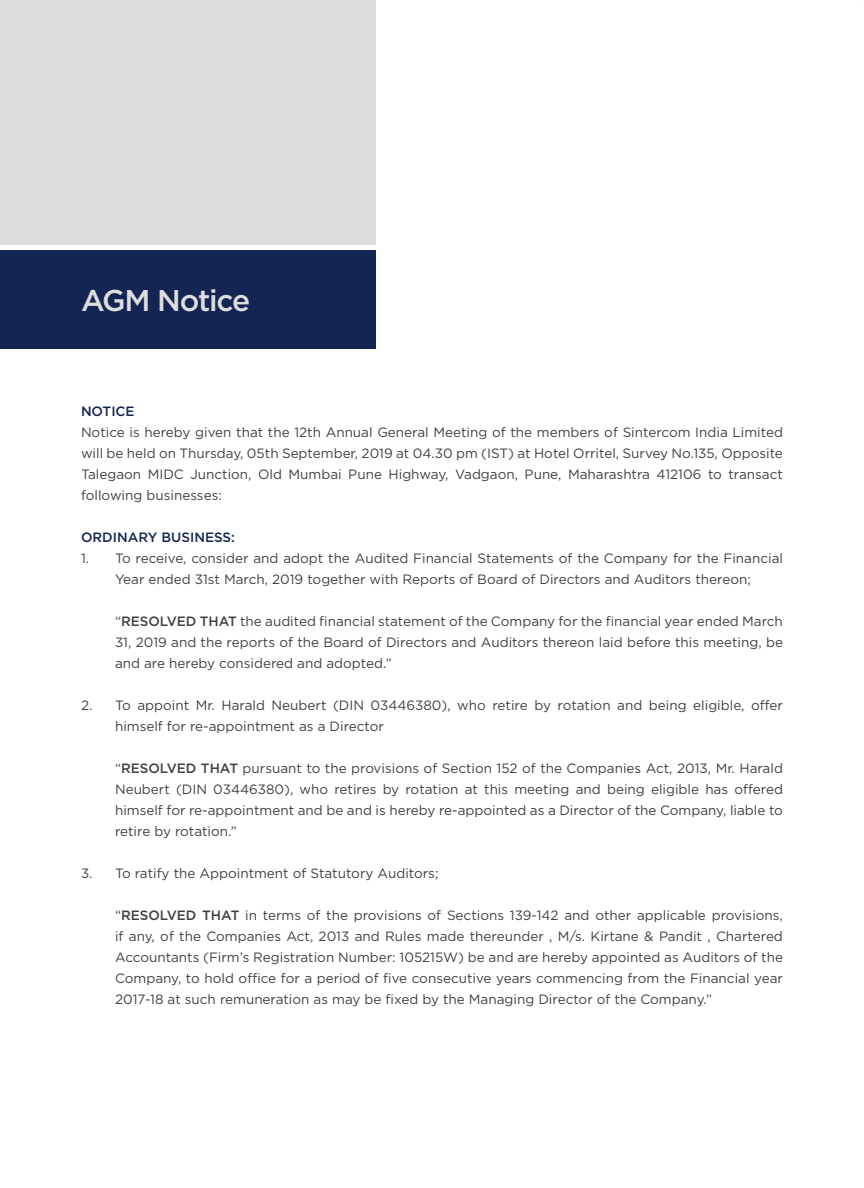
<style>
.page{position:relative;width:864px;height:1188px;background:#fff}
.page>*{position:absolute;margin:0;border:0;box-sizing:border-box;transform-origin:0 0}
.t1{font:500 30px "Gotham";letter-spacing:-.04em;color:#dcddde}
.t2{font:13.5px/21px "Gotham";color:#414042;text-align:justify}
.t3{font:500 13.5px "Gotham";color:#152553}
.s1{font-weight:500}
</style>
<div class="page">
<div style="left:0;top:0;width:375px;height:244px;background:#dcddde"></div>
<div style="left:0;top:250px;width:375px;height:99px;background:#152553"></div>
<h1 class="t1" style="left:81px;top:281px;width:171px">AGM Notice</h1>
<p class="t3" style="left:81px;top:402px;width:55px">NOTICE</p>
<p class="t2" style="left:81px;top:421px;width:704px">Notice is hereby given that the 12th Annual General Meeting of the members of Sintercom India Limited will be held on Thursday, 05th September, 2019 at 04.30 pm (IST) at Hotel Orritel, Survey No.135, Opposite Talegaon MIDC Junction, Old Mumbai Pune Highway, Vadgaon, Pune, Maharashtra 412106 to transact following businesses:</p>
<p class="t3" style="left:81px;top:528px;width:156px">ORDINARY BUSINESS:</p>
<p class="t2" style="left:81px;top:547px;width:704px;text-align:center">1. To receive, consider and adopt the Audited Financial Statements of the Company for the Financial<br>Year ended 31st March, 2019 together with Reports of Board of Directors and Auditors thereon;</p>
<p class="t2" style="left:115px;top:610px;width:669px">“<span class="s1">RESOLVED THAT</span> the audited financial statement of the Company for the financial year ended March 31, 2019 and the reports of the Board of Directors and Auditors thereon laid before this meeting, be and are hereby considered and adopted.”</p>
<p class="t2" style="left:115px;top:694px;width:670px;text-indent:-34px">2. To appoint Mr. Harald Neubert (DIN 03446380), who retire by rotation and being eligible, offer himself for re-appointment as a Director</p>
<p class="t2" style="left:115px;top:757px;width:670px">“<span class="s1">RESOLVED THAT</span> pursuant to the provisions of Section 152 of the Companies Act, 2013, Mr. Harald Neubert (DIN 03446380), who retires by rotation at this meeting and being eligible has offered himself for re-appointment and be and is hereby re-appointed as a Director of the Company, liable to retire by rotation.”</p>
<p class="t2" style="left:81px;top:862px;width:359px">3. To ratify the Appointment of Statutory Auditors;</p>
<p class="t2" style="left:115px;top:904px;width:670px">“<span class="s1">RESOLVED THAT</span> in terms of the provisions of Sections 139-142 and other applicable provisions, if any, of the Companies Act, 2013 and Rules made thereunder , M/s. Kirtane &amp; Pandit , Chartered Accountants (Firm’s Registration Number: 105215W) be and are hereby appointed as Auditors of the Company, to hold office for a period of five consecutive years commencing from the Financial year 2017-18 at such remuneration as may be fixed by the Managing Director of the Company.”</p>
</div>
